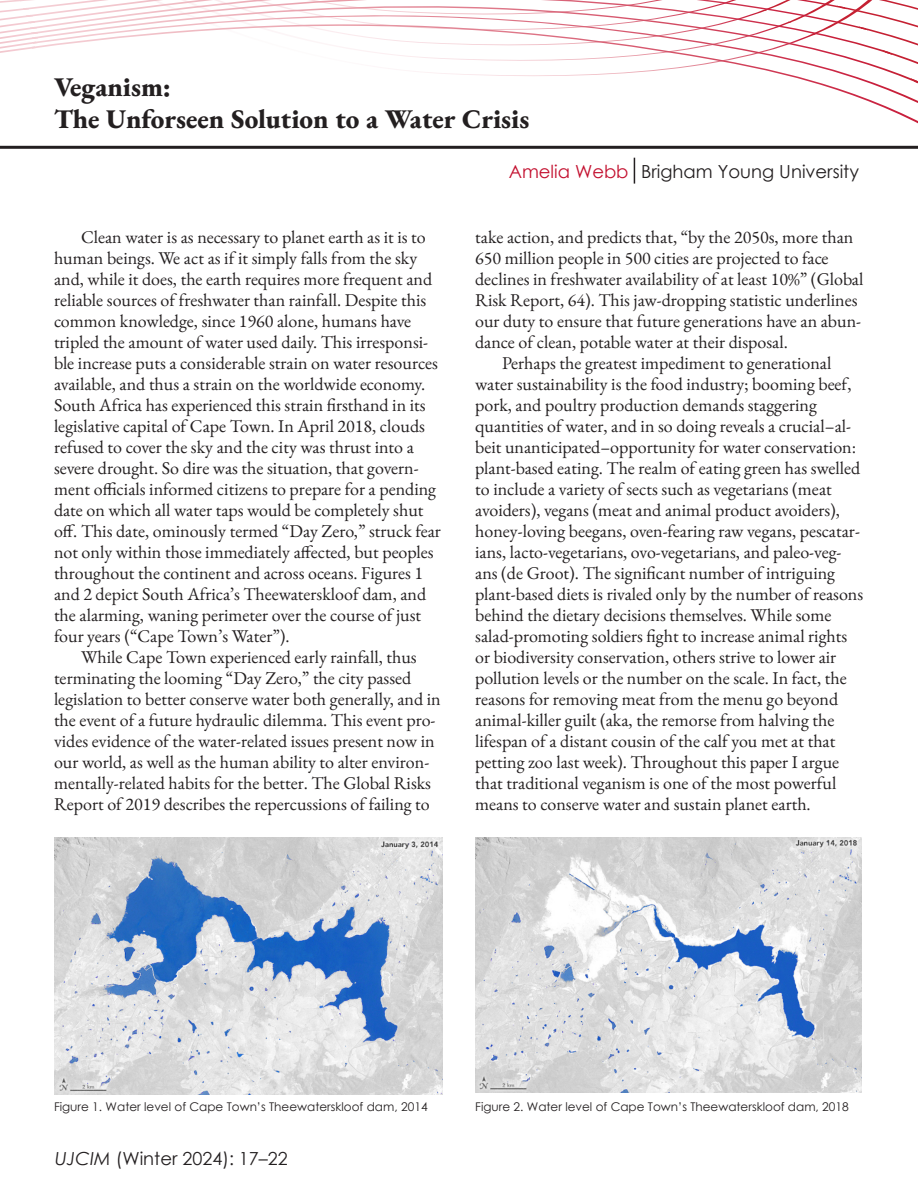
<style>
.page{position:relative;width:918px;height:1188px;background:#fff}
.page>*{position:absolute;margin:0;border:0;box-sizing:border-box;transform-origin:0 0}
.t1{font:27px/32.4px "EB Garamond";color:#231f20}
.t2{font:18px/21px "EB Garamond";color:#231f20}
.t3{font:18px "Century Gothic";color:#231f20}
.t4{font:18px "Century Gothic";color:#c3102f}
.t5{font:12px "Century Gothic";color:#231f20}
.s1{font-style:italic}
</style>
<div class="page">
<svg style="left:0;top:0;width:918px;height:184px"></svg>
<svg style="left:634px;top:158px;width:1px;height:26px"></svg>
<img style="left:55px;top:837px;width:388px;height:257px">
<img style="left:475px;top:837px;width:387px;height:256px">
<h1 class="t1" style="left:54px;top:71px;width:477px">Veganism:<br>The Unforseen Solution to a Water Crisis</h1>
<p class="t4" style="left:509px;top:159px;width:121px">Amelia Webb</p>
<p class="t3" style="left:641px;top:159px;width:219px">Brigham Young University</p>
<p class="t2" style="left:54px;top:227px;width:388px;text-indent:27px">Clean water is as necessary to planet earth as it is to human beings. We act as if it simply falls from the sky and, while it does, the earth requires more frequent and reliable sources of freshwater than rainfall. Despite this common knowledge, since 1960 alone, humans have tripled the amount of water used daily. This irresponsi&shy;ble increase puts a considerable strain on water resources available, and thus a strain on the worldwide economy.<br>South Africa has experienced this strain firsthand in its legislative capital of Cape Town. In April 2018, clouds refused to cover the sky and the city was thrust into a severe drought. So dire was the situation, that govern&shy;ment officials informed citizens to prepare for a pending date on which all water taps would be completely shut off. This date, ominously termed “Day Zero,” struck fear not only within those immediately affected, but peoples throughout the continent and across oceans. Figures 1 and 2 depict South Africa’s Theewaterskloof dam, and the alarming, waning perimeter over the course of just four years (“Cape Town’s Water”).</p>
<p class="t2" style="left:54px;top:647px;width:388px;text-indent:27px">While Cape Town experienced early rainfall, thus terminating the looming “Day Zero,” the city passed legislation to better conserve water both generally, and in the event of a future hydraulic dilemma. This event pro&shy;vides evidence of the water-related issues present now in our world, as well as the human ability to alter environ&shy;mentally-related habits for the better. The Global Risks Report of 2019 describes the repercussions of failing to</p>
<p class="t2" style="left:475px;top:227px;width:390px">take action, and predicts that, “by the 2050s, more than 650 million people in 500 cities are projected to face declines in freshwater availability of at least 10%” (Global Risk Report, 64). This jaw-dropping statistic underlines our duty to ensure that future generations have an abun&shy;dance of clean, potable water at their disposal.</p>
<p class="t2" style="left:475px;top:353px;width:390px;text-indent:27px">Perhaps the greatest impediment to generational water sustainability is the food industry; booming beef, pork, and poultry production demands staggering quantities of water, and in so doing reveals a crucial–al&shy;beit unanticipated–opportunity for water conservation: plant-based eating. The realm of eating green has swelled to include a variety of sects such as vegetarians (meat avoiders), vegans (meat and animal product avoiders), honey-loving beegans, oven-fearing raw vegans, pescatar&shy;ians, lacto-vegetarians, ovo-vegetarians, and paleo-veg&shy;ans (de Groot). The significant number of intriguing plant-based diets is rivaled only by the number of reasons behind the dietary decisions themselves. While some salad-promoting soldiers fight to increase animal rights or biodiversity conservation, others strive to lower air pollution levels or the number on the scale. In fact, the reasons for removing meat from the menu go beyond animal-killer guilt (aka, the remorse from halving the lifespan of a distant cousin of the calf you met at that petting zoo last week). Throughout this paper I argue that traditional veganism is one of the most powerful means to conserve water and sustain planet earth.</p>
<p class="t5" style="left:54px;top:1098px;width:375px">Figure 1. Water level of Cape Town’s Theewaterskloof dam, 2014</p>
<p class="t5" style="left:475px;top:1098px;width:375px">Figure 2. Water level of Cape Town’s Theewaterskloof dam, 2018</p>
<p class="t3" style="left:55px;top:1146px;width:234px"><span class="s1">UJCIM</span> (Winter 2024): 17–22</p>
</div>
